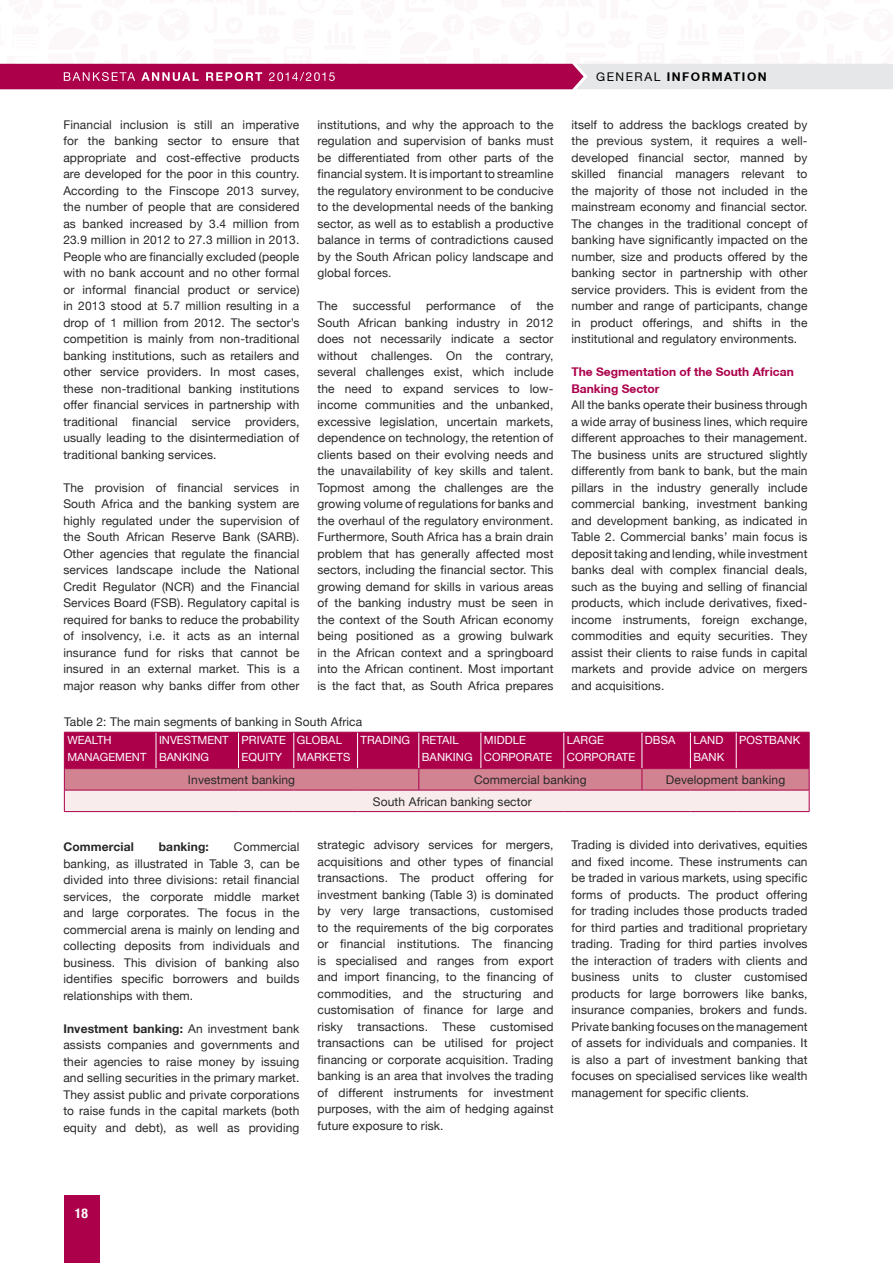
<style>
.page{position:relative;width:893px;height:1263px;background:#fff}
.page>*{position:absolute;margin:0;border:0;box-sizing:border-box;transform-origin:0 0}
.t1{font:700 condensed 13.5px "Helvetica Neue";color:#fff}
.t2{font:12px/16.5px "Helvetica Neue";letter-spacing:.01em;color:#282829;text-align:justify}
.t3{font:700 12px/16.5px "Helvetica Neue CE";color:#ac004b}
.t4{font:700 12px "Helvetica Neue CE";letter-spacing:.125em;color:#000}
.t5{font:700 12px "Helvetica Neue";letter-spacing:.01em;color:#282829}
.t6{font:11.25px/16.5px "Helvetica Neue";letter-spacing:.01em;color:#fff}
.s1{font-weight:400}
.s2{font-weight:700}
</style>
<div class="page">
<div style="left:64px;top:1196px;width:35px;height:67px;background:#ac004b"></div>
<svg style="left:0;top:63px;width:893px;height:26px;background:#c55f8c"></svg>
<svg style="left:64px;top:732px;width:746px;height:79px;background:#ca6087"></svg>
<hr style="left:156px;top:790px;width:82px;height:1px;background:#ac004b">
<hr style="left:238px;top:790px;width:56px;height:1px;background:#ac004b">
<hr style="left:294px;top:790px;width:64px;height:1px;background:#ac004b">
<hr style="left:358px;top:790px;width:61px;height:1px;background:#ac004b">
<hr style="left:419px;top:790px;width:62px;height:1px;background:#ac004b">
<hr style="left:481px;top:790px;width:83px;height:1px;background:#ac004b">
<hr style="left:564px;top:790px;width:78px;height:1px;background:#ac004b">
<hr style="left:642px;top:790px;width:48px;height:1px;background:#ac004b">
<hr style="left:690px;top:790px;width:46px;height:1px;background:#ac004b">
<hr style="left:736px;top:790px;width:73px;height:1px;background:#ac004b">
<hr style="left:64px;top:811px;width:92px;height:1px;background:#ac004b">
<hr style="left:156px;top:811px;width:82px;height:1px;background:#ac004b">
<hr style="left:238px;top:811px;width:56px;height:1px;background:#ac004b">
<hr style="left:294px;top:811px;width:64px;height:1px;background:#ac004b">
<hr style="left:358px;top:811px;width:61px;height:1px;background:#ac004b">
<hr style="left:419px;top:811px;width:62px;height:1px;background:#ac004b">
<hr style="left:481px;top:811px;width:83px;height:1px;background:#ac004b">
<hr style="left:564px;top:811px;width:78px;height:1px;background:#ac004b">
<hr style="left:642px;top:811px;width:48px;height:1px;background:#ac004b">
<hr style="left:690px;top:811px;width:46px;height:1px;background:#ac004b">
<hr style="left:736px;top:811px;width:73px;height:1px;background:#ac004b">
<p class="t2" style="left:63px;top:115px;width:238px">Financial inclusion is still an imperative for the banking sector to ensure that appropriate and cost-effective products are developed for the poor in this country.<br>According to the Finscope 2013 survey, the number of people that are considered as banked increased by 3.4 million from 23.9 million in 2012 to 27.3 million in 2013.<br>People who are financially excluded (people with no bank account and no other formal or informal financial product or service) in 2013 stood at 5.7 million resulting in a drop of 1 million from 2012. The sector’s competition is mainly from non-traditional banking institutions, such as retailers and other service providers. In most cases, these non-traditional banking institutions offer financial services in partnership with traditional financial service providers, usually leading to the disintermediation of traditional banking services.</p>
<p class="t2" style="left:63px;top:478px;width:238px">The provision of financial services in South Africa and the banking system are highly regulated under the supervision of the South African Reserve Bank (SARB).<br>Other agencies that regulate the financial services landscape include the National Credit Regulator (NCR) and the Financial Services Board (FSB). Regulatory capital is required for banks to reduce the probability of insolvency, i.e. it acts as an internal insurance fund for risks that cannot be insured in an external market. This is a major reason why banks differ from other</p>
<p class="t2" style="left:317px;top:115px;width:238px">institutions, and why the approach to the regulation and supervision of banks must be differentiated from other parts of the financial system. It is important to streamline the regulatory environment to be conducive to the developmental needs of the banking sector, as well as to establish a productive balance in terms of contradictions caused by the South African policy landscape and global forces.</p>
<p class="t2" style="left:317px;top:297px;width:22px">The</p>
<p class="t2" style="left:353px;top:297px;width:59px">successful</p>
<p class="t2" style="left:426px;top:297px;width:71px">performance</p>
<p class="t2" style="left:511px;top:297px;width:12px">of</p>
<p class="t2" style="left:317px;top:297px;width:238px;text-indent:219px">the South African banking industry in 2012 does not necessarily indicate a sector without challenges. On the contrary, several challenges exist, which include the need to expand services to low&shy;income communities and the unbanked, excessive legislation, uncertain markets, dependence on technology, the retention of clients based on their evolving needs and the unavailability of key skills and talent.<br>Topmost among the challenges are the growing volume of regulations for banks and the overhaul of the regulatory environment.<br>Furthermore, South Africa has a brain drain problem that has generally affected most sectors, including the financial sector. This growing demand for skills in various areas of the banking industry must be seen in the context of the South African economy being positioned as a growing bulwark in the African context and a springboard into the African continent. Most important is the fact that, as South Africa prepares</p>
<p class="t4" style="left:596px;top:69px;width:172px"><span class="s1">GENERAL</span> INFORMATION</p>
<p class="t2" style="left:571px;top:115px;width:238px">itself to address the backlogs created by the previous system, it requires a well&shy;developed financial sector, manned by skilled financial managers relevant to the majority of those not included in the mainstream economy and financial sector.<br>The changes in the traditional concept of banking have significantly impacted on the number, size and products offered by the banking sector in partnership with other service providers. This is evident from the number and range of participants, change in product offerings, and shifts in the institutional and regulatory environments.</p>
<p class="t3" style="left:571px;top:364px;width:224px">The Segmentation of the South African<br>Banking Sector</p>
<p class="t2" style="left:571px;top:396px;width:238px">All the banks operate their business through a wide array of business lines, which require different approaches to their management.<br>The business units are structured slightly differently from bank to bank, but the main pillars in the industry generally include commercial banking, investment banking and development banking, as indicated in Table 2. Commercial banks’ main focus is deposit taking and lending, while investment banks deal with complex financial deals, such as the buying and selling of financial products, which include derivatives, fixed&shy;income instruments, foreign exchange, commodities and equity securities. They assist their clients to raise funds in capital markets and provide advice on mergers and acquisitions.</p>
<p class="t2" style="left:64px;top:713px;width:300px">Table 2: The main segments of banking in South Africa</p>
<p class="t6" style="left:67px;top:731px;width:81px">WEALTH<br>MANAGEMENT</p>
<p class="t6" style="left:159px;top:731px;width:71px">INVESTMENT<br>BANKING</p>
<p class="t6" style="left:241px;top:731px;width:46px">PRIVATE<br>EQUITY</p>
<p class="t6" style="left:297px;top:731px;width:55px">GLOBAL<br>MARKETS</p>
<p class="t6" style="left:422px;top:731px;width:52px;text-indent:-61px">TRADING RETAIL<br>BANKING</p>
<p class="t6" style="left:484px;top:731px;width:70px">MIDDLE<br>CORPORATE</p>
<p class="t6" style="left:567px;top:731px;width:70px">LARGE<br>CORPORATE</p>
<p class="t6" style="left:645px;top:731px;width:32px">DBSA</p>
<p class="t6" style="left:693px;top:731px;width:32px">LAND<br>BANK</p>
<p class="t6" style="left:739px;top:731px;width:62px">POSTBANK</p>
<p class="t2" style="left:188px;top:771px;width:109px">Investment banking</p>
<p class="t2" style="left:474px;top:771px;width:114px">Commercial banking</p>
<p class="t2" style="left:666px;top:771px;width:121px">Development banking</p>
<p class="t2" style="left:373px;top:792px;width:160px">South African banking sector</p>
<p class="t2" style="left:63px;top:838px;width:238px;text-indent:170px">Commercial banking, as illustrated in Table 3, can be divided into three divisions: retail financial services, the corporate middle market and large corporates. The focus in the commercial arena is mainly on lending and collecting deposits from individuals and business. This division of banking also identifies specific borrowers and builds relationships with them.</p>
<p class="t2" style="left:63px;top:1019px;width:238px"><span class="s2">Investment banking:</span> An investment bank assists companies and governments and their agencies to raise money by issuing and selling securities in the primary market.<br>They assist public and private corporations to raise funds in the capital markets (both equity and debt), as well as providing</p>
<p class="t5" style="left:63px;top:836px;width:72px">Commercial</p>
<p class="t5" style="left:159px;top:836px;width:51px">banking:</p>
<p class="t2" style="left:317px;top:836px;width:238px">strategic advisory services for mergers, acquisitions and other types of financial transactions. The product offering for investment banking (Table 3) is dominated by very large transactions, customised to the requirements of the big corporates or financial institutions. The financing is specialised and ranges from export and import financing, to the financing of commodities, and the structuring and customisation of finance for large and risky transactions. These customised transactions can be utilised for project financing or corporate acquisition. Trading banking is an area that involves the trading of different instruments for investment purposes, with the aim of hedging against future exposure to risk.</p>
<p class="t2" style="left:571px;top:836px;width:238px">Trading is divided into derivatives, equities and fixed income. These instruments can be traded in various markets, using specific forms of products. The product offering for trading includes those products traded for third parties and traditional proprietary trading. Trading for third parties involves the interaction of traders with clients and business units to cluster customised products for large borrowers like banks, insurance companies, brokers and funds.<br>Private banking focuses on the management of assets for individuals and companies. It is also a part of investment banking that focuses on specialised services like wealth management for specific clients.</p>
<p class="t1" style="left:75px;top:1201px;width:15px">18</p>
</div>
